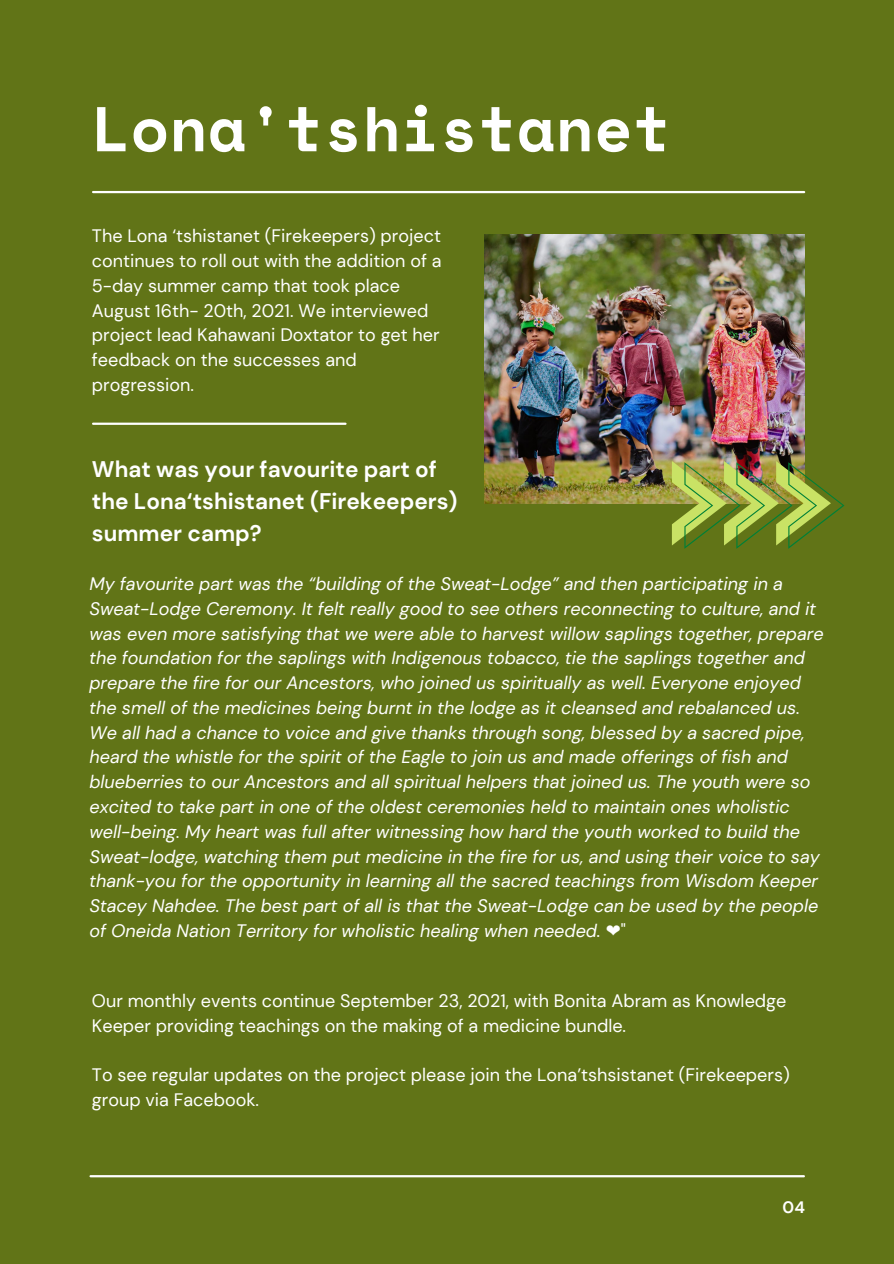
<style>
.page{position:relative;width:894px;height:1264px;background:#fff}
.page>*{position:absolute;margin:0;border:0;box-sizing:border-box;transform-origin:0 0}
.t1{font:700 63px "Space Mono";color:#fff}
.t2{font:700 22.5px/31.5px "DM Sans";color:#fff}
.t3{font:italic 18px/24.8px "DM Sans";color:#fff}
.t4{font:18px/24.8px "DM Sans";color:#fff}
.t5{font:700 16.5px "DM Sans";color:#fff}
.s1{font-family:"DejaVu Sans";font-style:normal}
.s2{font-style:normal}
</style>
<div class="page">
<div style="left:0;top:0;width:893px;height:1263px;background:#617417"></div>
<hr style="left:90px;top:1175px;width:713px;height:2px;background:#fff">
<hr style="left:93px;top:191px;width:710px;height:2px;background:#fff">
<hr style="left:93px;top:422px;width:252px;height:3px;background:#fff">
<img style="left:484px;top:234px;width:320px;height:269px">
<img style="left:671px;top:461px;width:173px;height:88px">
<h1 class="t1" style="left:92px;top:81px;width:580px">Lona'tshistanet</h1>
<p class="t4" style="left:92px;top:224px;width:351px">The Lona ‘tshistanet (Firekeepers) project continues to roll out with the addition of a 5-day summer camp that took place August 16th- 20th, 2021. We interviewed project lead Kahawani Doxtator to get her feedback on the successes and progression.</p>
<p class="t2" style="left:92px;top:454px;width:367px">What was your favourite part of the Lona‘tshistanet (Firekeepers) summer camp?</p>
<p class="t3" style="left:89px;top:571px;width:735px">My favourite part was the “building of the Sweat-Lodge” and then participating in a Sweat-Lodge Ceremony. It felt really good to see others reconnecting to culture, and it was even more satisfying that we were able to harvest willow saplings together, prepare the foundation for the saplings with Indigenous tobacco, tie the saplings together and prepare the fire for our Ancestors, who joined us spiritually as well. Everyone enjoyed the smell of the medicines being burnt in the lodge as it cleansed and rebalanced us.<br>We all had a chance to voice and give thanks through song, blessed by a sacred pipe, heard the whistle for the spirit of the Eagle to join us and made offerings of fish and blueberries to our Ancestors and all spiritual helpers that joined us. The youth were so excited to take part in one of the oldest ceremonies held to maintain ones wholistic well-being. My heart was full after witnessing how hard the youth worked to build the Sweat-lodge, watching them put medicine in the fire for us, and using their voice to say thank-you for the opportunity in learning all the sacred teachings from Wisdom Keeper Stacey Nahdee. The best part of all is that the Sweat-Lodge can be used by the people of Oneida Nation Territory for wholistic healing when needed. <span class="s1">❤️</span><span class="s2">"</span></p>
<p class="t4" style="left:92px;top:988px;width:695px">Our monthly events continue September 23, 2021, with Bonita Abram as Knowledge<br>Keeper providing teachings on the making of a medicine bundle.</p>
<p class="t4" style="left:92px;top:1062px;width:699px">To see regular updates on the project please join the Lona’tshsistanet (Firekeepers) group via Facebook.</p>
<p class="t5" style="left:782px;top:1196px;width:24px">04</p>
</div>
